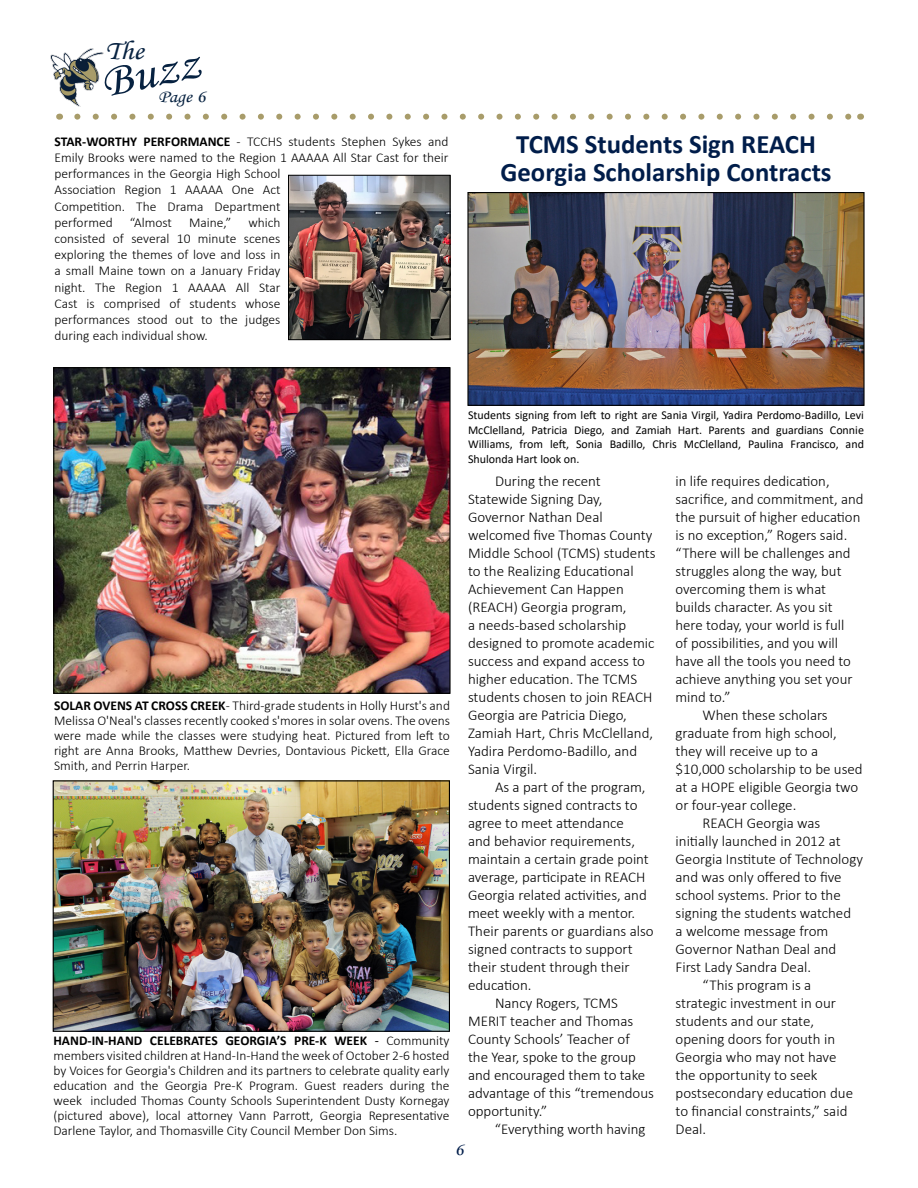
<style>
.page{position:relative;width:918px;height:1188px;background:#fff}
.page>*{position:absolute;margin:0;border:0;box-sizing:border-box;transform-origin:0 0}
.t1{font:46.5px "Monotype Corsiva";color:#072241;scale:1.11 1}
.t2{font:27px "Monotype Corsiva";color:#072241;scale:1.11 1}
.t3{font:700 26.7px/28.5px "Calibri";color:#001d4a;text-align:center}
.t4{font:18px "Monotype Corsiva";color:#072241;scale:1.11 1}
.t5{font:18px "Monotype Corsiva";color:#001d4a;scale:1.11 1}
.t6{font:300 15px/18px "Calibri";color:#000}
.t7{font:300 13.5px/16.2px "Calibri";color:#000;text-align:justify}
.t8{font:12px/14.4px "Calibri";color:#000;text-align:justify}
.s1{font-weight:700}
.s2{font-weight:400}
</style>
<div class="page">
<svg style="left:77px;top:114px;width:774px;height:6px"></svg>
<img style="left:50px;top:49px;width:54px;height:58px">
<img style="left:55px;top:369px;width:394px;height:323px">
<div style="left:53px;top:367px;width:398px;height:327px;border:1px solid #000"></div>
<img style="left:469px;top:194px;width:394px;height:210px">
<div style="left:467px;top:192px;width:398px;height:214px;border:1px solid #000"></div>
<img style="left:55px;top:782px;width:393px;height:248px">
<div style="left:53px;top:780px;width:397px;height:252px;border:1px solid #000"></div>
<img style="left:290px;top:177px;width:159px;height:161px">
<div style="left:288px;top:175px;width:163px;height:165px;border:1px solid #000"></div>
<h2 class="t2" style="left:105px;top:35px;width:36px">The</h2>
<h1 class="t1" style="left:95px;top:56px;width:92px;rotate:-12deg">Buzz</h1>
<p class="t4" style="left:158px;top:86px;width:44px">Page 6</p>
<p class="t7" style="left:55px;top:133px;width:395px;text-align:left"><span class="s1">STAR-WORTHY PERFORMANCE</span> - TCCHS students Stephen Sykes and Emily Brooks were named to the Region 1 AAAAA All Star Cast for their performances in the Georgia High School<br>Association Region 1 AAAAA One Act<br>Competition. The Drama Department<br>performed</p>
<p class="t7" style="left:130px;top:214px;width:44px">“Almost</p>
<p class="t7" style="left:189px;top:214px;width:44px">Maine,”</p>
<p class="t7" style="left:55px;top:214px;width:227px;text-indent:194px">which consisted of several 10 minute scenes exploring the themes of love and loss in a small Maine town on a January Friday night. The Region 1 AAAAA All Star Cast is comprised of students whose performances stood out to the judges during each individual show.</p>
<h3 class="t3" style="left:500px;top:129px;width:333px">TCMS Students Sign REACH<br>Georgia Scholarship Contracts</h3>
<p class="t7" style="left:54px;top:698px;width:398px;line-height:15px"><span class="s1">SOLAR OVENS AT CROSS CREEK</span> - Third-grade students in Holly Hurst's and Melissa O'Neal's classes recently cooked s'mores in solar ovens. The ovens were made while the classes were studying heat. Pictured from left to right are Anna Brooks, Matthew Devries, Dontavious Pickett, Ella Grace Smith, and Perrin Harper.</p>
<p class="t7" style="left:53px;top:1033px;width:398px;line-height:15px"><span class="s1">HAND-IN-HAND CELEBRATES GEORGIA’S PRE-K WEEK</span> <span class="s2">-</span> Community members visited children at Hand-In-Hand the week of October 2-6 hosted by Voices for Georgia's Children and its partners to celebrate quality early education and the Georgia Pre-K Program. Guest readers during the week included Thomas County Schools Superintendent Dusty Kornegay (pictured above), local attorney Vann Parrott, Georgia Representative Darlene Taylor, and Thomasville City Council Member Don Sims.</p>
<p class="t8" style="left:468px;top:408px;width:397px">Students signing from left to right are Sania Virgil, Yadira Perdomo-Badillo, Levi McClelland, Patricia Diego, and Zamiah Hart. Parents and guardians Connie Williams, from left, Sonia Badillo, Chris McClelland, Paulina Francisco, and Shulonda Hart look on.</p>
<p class="t6" style="left:676px;top:472px;width:156px">in life requires dedication,</p>
<p class="t6" style="left:676px;top:490px;width:190px">sacrifice, and commitment, and</p>
<p class="t6" style="left:676px;top:508px;width:186px">the pursuit of higher education</p>
<p class="t6" style="left:676px;top:526px;width:173px">is no exception,” Rogers said.</p>
<p class="t6" style="left:676px;top:544px;width:176px">“There will be challenges and</p>
<p class="t6" style="left:676px;top:562px;width:168px">struggles along the way, but</p>
<p class="t6" style="left:676px;top:580px;width:152px">overcoming them is what</p>
<p class="t6" style="left:676px;top:598px;width:159px">builds character. As you sit</p>
<p class="t6" style="left:676px;top:616px;width:170px">here today, your world is full</p>
<p class="t6" style="left:676px;top:634px;width:164px">of possibilities, and you will</p>
<p class="t6" style="left:676px;top:652px;width:177px">have all the tools you need to</p>
<p class="t6" style="left:676px;top:670px;width:178px">achieve anything you set your</p>
<p class="t6" style="left:676px;top:688px;width:56px">mind to.”</p>
<p class="t6" style="left:703px;top:706px;width:127px">When these scholars</p>
<p class="t6" style="left:676px;top:724px;width:163px">graduate from high school,</p>
<p class="t6" style="left:676px;top:742px;width:144px">they will receive up to a</p>
<p class="t6" style="left:676px;top:760px;width:189px">$10,000 scholarship to be used</p>
<p class="t6" style="left:676px;top:778px;width:184px">at a HOPE eligible Georgia two</p>
<p class="t6" style="left:676px;top:796px;width:122px">or four-year college.</p>
<p class="t6" style="left:703px;top:814px;width:119px">REACH Georgia was</p>
<p class="t6" style="left:676px;top:832px;width:167px">initially launched in 2012 at</p>
<p class="t6" style="left:676px;top:850px;width:189px">Georgia Institute of Technology</p>
<p class="t6" style="left:676px;top:868px;width:168px">and was only offered to five</p>
<p class="t6" style="left:676px;top:886px;width:167px">school systems. Prior to the</p>
<p class="t6" style="left:676px;top:904px;width:177px">signing the students watched</p>
<p class="t6" style="left:676px;top:922px;width:154px">a welcome message from</p>
<p class="t6" style="left:676px;top:940px;width:162px">Governor Nathan Deal and</p>
<p class="t6" style="left:676px;top:958px;width:137px">First Lady Sandra Deal.</p>
<p class="t6" style="left:703px;top:976px;width:110px">“This program is a</p>
<p class="t6" style="left:676px;top:994px;width:162px">strategic investment in our</p>
<p class="t6" style="left:676px;top:1012px;width:140px">students and our state,</p>
<p class="t6" style="left:676px;top:1030px;width:161px">opening doors for youth in</p>
<p class="t6" style="left:676px;top:1048px;width:162px">Georgia who may not have</p>
<p class="t6" style="left:676px;top:1066px;width:143px">the opportunity to seek</p>
<p class="t6" style="left:676px;top:1084px;width:179px">postsecondary education due</p>
<p class="t6" style="left:676px;top:1102px;width:173px">to financial constraints,” said</p>
<p class="t6" style="left:676px;top:1120px;width:32px">Deal.</p>
<p class="t6" style="left:468px;top:472px;width:189px;text-indent:27px">During the recent<br>Statewide Signing Day,<br>Governor Nathan Deal welcomed five Thomas County<br>Middle School (TCMS) students to the Realizing Educational<br>Achievement Can Happen (REACH) Georgia program,<br>a needs-based scholarship designed to promote academic success and expand access to higher education. The TCMS students chosen to join REACH<br>Georgia are Patricia Diego,<br>Zamiah Hart, Chris McClelland,<br>Yadira Perdomo-Badillo, and<br>Sania Virgil.</p>
<p class="t6" style="left:495px;top:778px;width:152px">As a part of the program,</p>
<p class="t6" style="left:468px;top:796px;width:171px">students signed contracts to</p>
<p class="t6" style="left:468px;top:814px;width:157px">agree to meet attendance</p>
<p class="t6" style="left:468px;top:832px;width:169px">and behavior requirements,</p>
<p class="t6" style="left:468px;top:850px;width:182px">maintain a certain grade point</p>
<p class="t6" style="left:468px;top:868px;width:179px">average, participate in REACH</p>
<p class="t6" style="left:468px;top:886px;width:180px">Georgia related activities, and</p>
<p class="t6" style="left:468px;top:904px;width:169px">meet weekly with a mentor.</p>
<p class="t6" style="left:468px;top:922px;width:187px">Their parents or guardians also</p>
<p class="t6" style="left:468px;top:940px;width:166px">signed contracts to support</p>
<p class="t6" style="left:468px;top:958px;width:163px">their student through their</p>
<p class="t6" style="left:468px;top:976px;width:65px">education.</p>
<p class="t6" style="left:495px;top:994px;width:124px">Nancy Rogers, TCMS</p>
<p class="t6" style="left:468px;top:1012px;width:167px">MERIT teacher and Thomas</p>
<p class="t6" style="left:468px;top:1030px;width:163px">County Schools’ Teacher of</p>
<p class="t6" style="left:468px;top:1048px;width:170px">the Year, spoke to the group</p>
<p class="t6" style="left:468px;top:1066px;width:179px">and encouraged them to take</p>
<p class="t6" style="left:468px;top:1084px;width:188px">advantage of this “tremendous</p>
<p class="t6" style="left:468px;top:1102px;width:81px">opportunity.”</p>
<p class="t6" style="left:495px;top:1120px;width:152px">“Everything worth having</p>
<p class="t5" style="left:455px;top:1139px;width:9px">6</p>
</div>
